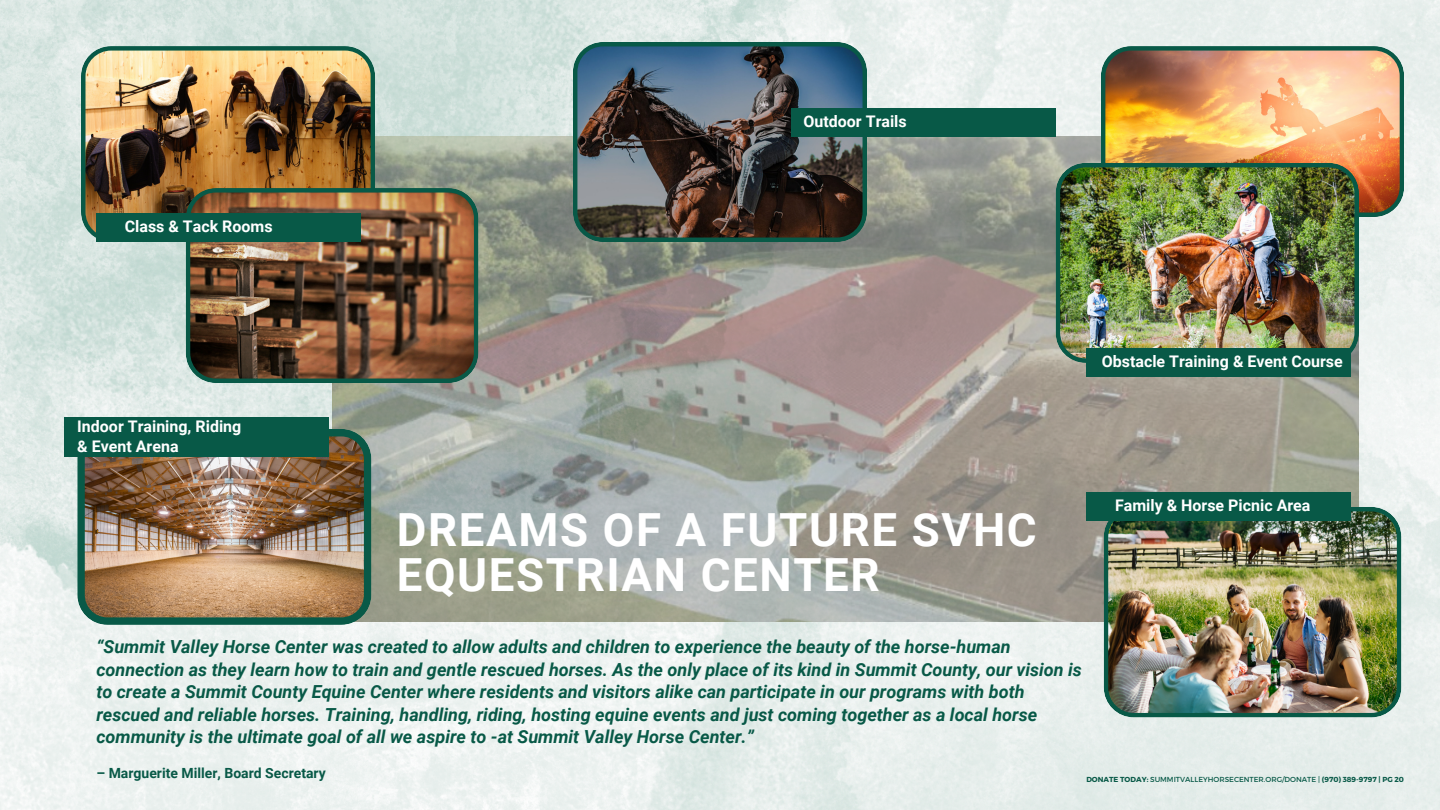
<style>
.page{position:relative;width:1440px;height:810px;background:#fff}
.page>*{position:absolute;margin:0;border:0;box-sizing:border-box;transform-origin:0 0}
.t1{font:700 45.7px/45px "Roboto";letter-spacing:.035em;color:#fff}
.t2{font:italic 700 18px/22.5px "Roboto";color:#085947}
.t3{font:700 16px "Roboto";color:#fff}
.t4{font:700 14px "Roboto";color:#085947}
.t5{font:7.3px "Montserrat";color:#085947}
.s1{font-weight:700}
</style>
<div class="page">
<img style="left:0;top:0;width:1440px;height:810px">
<img style="left:332px;top:137px;width:1027px;height:484px">
<img style="left:77px;top:429px;width:294px;height:196px">
<img style="left:81px;top:46px;width:294px;height:196px">
<img style="left:573px;top:42px;width:294px;height:200px">
<svg style="left:186px;top:188px;width:292px;height:195px;background:#705238"></svg>
<img style="left:1101px;top:46px;width:303px;height:171px">
<img style="left:1104px;top:507px;width:297px;height:210px">
<img style="left:1056px;top:163px;width:303px;height:200px">
<div style="left:1087px;top:349px;width:264px;height:28px;background:#085947"></div>
<div style="left:1087px;top:492px;width:264px;height:29px;background:#085947"></div>
<div style="left:96px;top:213px;width:264px;height:29px;background:#085947"></div>
<div style="left:64px;top:417px;width:264px;height:40px;background:#085947"></div>
<div style="left:792px;top:108px;width:264px;height:29px;background:#085947"></div>
<h3 class="t3" style="left:125px;top:217px;width:149px">Class &amp; Tack Rooms</h3>
<p class="t3" style="left:77px;top:417px;width:166px">Indoor Training, Riding</p>
<p class="t3" style="left:77px;top:437px;width:103px">&amp; Event Arena</p>
<h2 class="t3" style="left:803px;top:112px;width:105px">Outdoor Trails</h2>
<p class="t1" style="left:397px;top:508px;width:642px">DREAMS OF A FUTURE SVHC<br>EQUESTRIAN CENTER</p>
<p class="t3" style="left:1102px;top:353px;width:243px">Obstacle Training &amp; Event Course</p>
<p class="t3" style="left:1115px;top:496px;width:197px">Family &amp; Horse Picnic Area</p>
<p class="t2" style="left:96px;top:636px;width:987px">“Summit Valley Horse Center was created to allow adults and children to experience the beauty of the horse-human connection as they learn how to train and gentle rescued horses. As the only place of its kind in Summit County, our vision is to create a Summit County Equine Center where residents and visitors alike can participate in our programs with both rescued and reliable horses. Training, handling, riding, hosting equine events and just coming together as a local horse community is the ultimate goal of all we aspire to -at Summit Valley Horse Center.”</p>
<p class="t4" style="left:96px;top:765px;width:231px">– Marguerite Miller, Board Secretary</p>
<h4 class="t5" style="left:1086px;top:775px;width:319px"><span class="s1">DONATE TODAY:</span> SUMMITVALLEYHORSECENTER.ORG/DONATE | <span class="s1">(970) 389-9797 | PG 20</span></h4>
</div>
